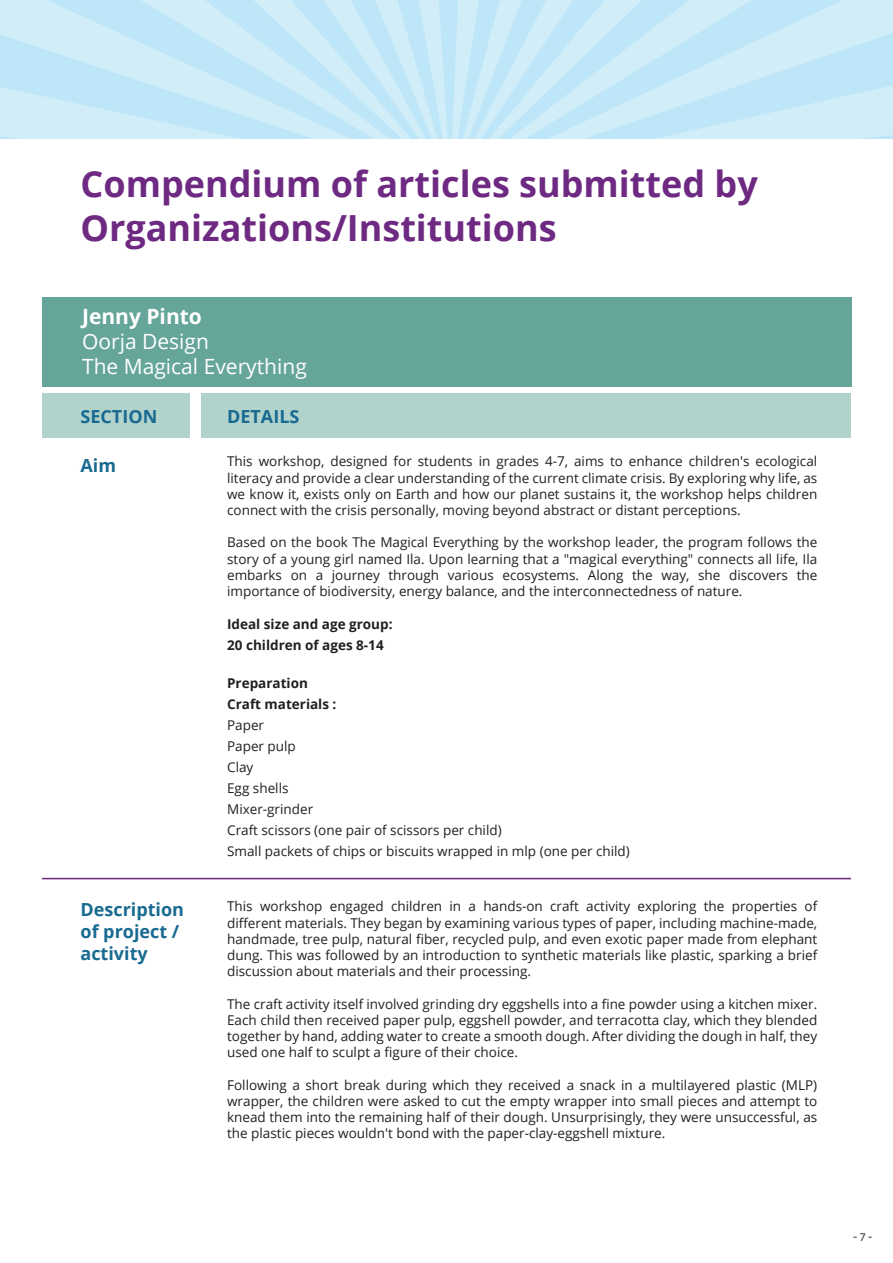
<style>
.page{position:relative;width:893px;height:1263px;background:#fff}
.page>*{position:absolute;margin:0;border:0;box-sizing:border-box;transform-origin:0 0}
.t1{font:700 36px/43.2px "Open Sans";color:#6e2a82}
.t2{font:21px/25.2px "Open Sans";color:#fff}
.t3{font:700 21px "Open Sans";color:#fff}
.t4{font:700 18px/21.6px "Open Sans";color:#186a91}
.t5{font:13.5px/16.2px "Open Sans";color:#231f20;text-align:justify}
.t6{font:700 13.5px/21px "Open Sans";color:#231f20}
.t7{font:10.5px "Inter";color:#231f20}
</style>
<div class="page">
<div style="left:42px;top:297px;width:809px;height:90px;background:#65a59a"></div>
<svg style="left:0;top:0;width:893px;height:138px;background:#c7e9f8"></svg>
<div style="left:42px;top:393px;width:147px;height:44px;background:#b2d2cc"></div>
<div style="left:202px;top:393px;width:649px;height:44px;background:#b2d2cc"></div>
<hr style="left:42px;top:878px;width:809px;height:1px;background:#6e2a82">
<h1 class="t1" style="left:81px;top:162px;width:679px">Compendium of articles submitted by<br>Organizations/Institutions</h1>
<h2 class="t3" style="left:82px;top:302px;width:121px">Jenny Pinto</h2>
<h2 class="t2" style="left:82px;top:328px;width:226px">Oorja Design<br>The Magical Everything</h2>
<h3 class="t4" style="left:81px;top:405px;width:78px">SECTION</h3>
<h3 class="t4" style="left:227px;top:405px;width:74px">DETAILS</h3>
<h3 class="t4" style="left:81px;top:454px;width:37px">Aim</h3>
<p class="t5" style="left:227px;top:453px;width:592px">This workshop, designed for students in grades 4-7, aims to enhance children's ecological literacy and provide a clear understanding of the current climate crisis. By exploring why life, as we know it, exists only on Earth and how our planet sustains it, the workshop helps children connect with the crisis personally, moving beyond abstract or distant perceptions.</p>
<p class="t5" style="left:227px;top:534px;width:592px">Based on the book The Magical Everything by the workshop leader, the program follows the story of a young girl named Ila. Upon learning that a "magical everything" connects all life, Ila embarks on a journey through various ecosystems. Along the way, she discovers the importance of biodiversity, energy balance, and the interconnectedness of nature.</p>
<p class="t6" style="left:227px;top:613px;width:167px">Ideal size and age group:<br>20 children of ages 8-14</p>
<h3 class="t4" style="left:81px;top:899px;width:105px">Description of project / activity</h3>
<p class="t6" style="left:227px;top:672px;width:111px">Preparation<br>Craft materials :</p>
<p class="t5" style="left:227px;top:714px;width:404px;line-height:21px;text-align:left">Paper<br>Paper pulp<br>Clay<br>Egg shells<br>Mixer-grinder<br>Craft scissors (one pair of scissors per child)<br>Small packets of chips or biscuits wrapped in mlp (one per child)</p>
<p class="t5" style="left:227px;top:898px;width:592px">This workshop engaged children in a hands-on craft activity exploring the properties of different materials. They began by examining various types of paper, including machine-made, handmade, tree pulp, natural fiber, recycled pulp, and even exotic paper made from elephant dung. This was followed by an introduction to synthetic materials like plastic, sparking a brief discussion about materials and their processing.</p>
<p class="t5" style="left:227px;top:995px;width:592px">The craft activity itself involved grinding dry eggshells into a fine powder using a kitchen mixer.<br>Each child then received paper pulp, eggshell powder, and terracotta clay, which they blended together by hand, adding water to create a smooth dough. After dividing the dough in half, they used one half to sculpt a figure of their choice.</p>
<p class="t5" style="left:227px;top:1076px;width:592px">Following a short break during which they received a snack in a multilayered plastic (MLP) wrapper, the children were asked to cut the empty wrapper into small pieces and attempt to knead them into the remaining half of their dough. Unsurprisingly, they were unsuccessful, as the plastic pieces wouldn't bond with the paper-clay-eggshell mixture.</p>
<p class="t7" style="left:853px;top:1230px;width:21px">-7-</p>
</div>
